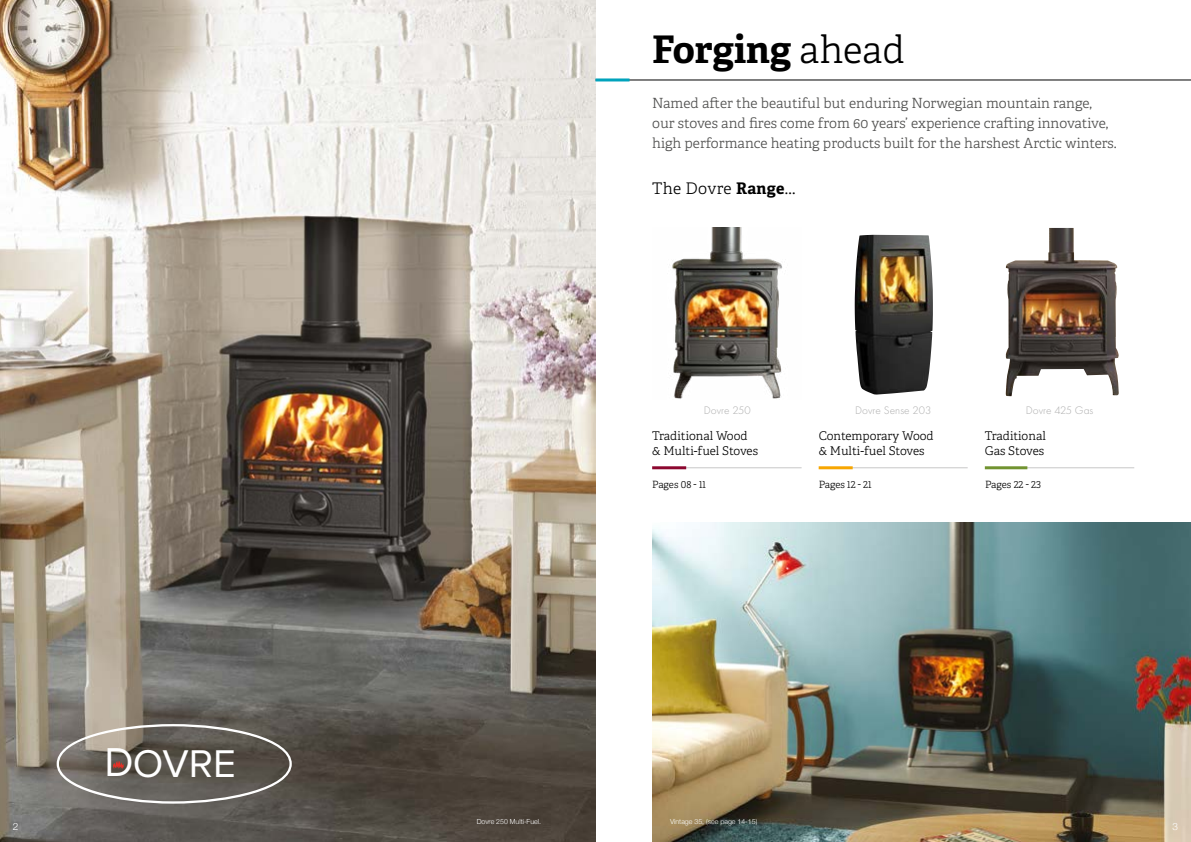
<style>
.page{position:relative;width:1191px;height:842px;background:#fff}
.page>*{position:absolute;margin:0;border:0;box-sizing:border-box;transform-origin:0 0}
.t1{font:40.1px "Proxima Nova";color:#fff}
.t2{font:700 38px "Adelle";color:#000}
.t3{font:300 16px "Adelle";letter-spacing:.015em;color:#000}
.t4{font:300 14px/20px "Adelle";color:#4f4f4e}
.t5{font:300 12px/15px "Adelle";color:#000}
.t6{font:300 11.4px "Futura PT";color:#adadad}
.t7{font:300 10px "Adelle";color:#000}
.t8{font:300 10px "Helvetica Neue";color:#fff}
.t9{font:300 7px "Helvetica Neue";color:#fff}
.s1{font-size:41.8px}
.s2{font-weight:300}
.s3{font-weight:700}
</style>
<div class="page">
<img style="left:652px;top:522px;width:539px;height:320px">
<hr style="left:678px;top:467px;width:123px;height:1px;background:#c8c7c8">
<hr style="left:652px;top:466px;width:34px;height:3px;background:#8c072f">
<hr style="left:985px;top:467px;width:149px;height:1px;background:#c8c7c8">
<hr style="left:984px;top:466px;width:43px;height:3px;background:#719330">
<img style="left:672px;top:228px;width:110px;height:171px">
<hr style="left:835px;top:467px;width:132px;height:1px;background:#c8c7c8">
<hr style="left:818px;top:466px;width:34px;height:3px;background:#f7a600">
<img style="left:0;top:0;width:595px;height:842px">
<hr style="left:595px;top:80px;width:596px;height:1px;background:#000">
<img style="left:1005px;top:228px;width:113px;height:168px">
<img style="left:854px;top:235px;width:79px;height:160px">
<svg style="left:57px;top:724px;width:235px;height:80px;background:#706a63"></svg>
<hr style="left:595px;top:78px;width:34px;height:3px;background:#00a3bc">
<p class="t8" style="left:13px;top:818px;width:7px">2</p>
<h1 class="t1" style="left:104px;top:733px;width:133px"><span class="s1">D</span>OVRE</h1>
<h2 class="t2" style="left:652px;top:25px;width:254px">Forging <span class="s2">ahead</span></h2>
<p class="t4" style="left:652px;top:93px;width:466px">Named after the beautiful but enduring Norwegian mountain range, our stoves and fires come from 60 years’ experience crafting innovative, high performance heating products built for the harshest Arctic winters.</p>
<p class="t3" style="left:652px;top:178px;width:145px">The Dovre <span class="s3">Range</span>...</p>
<p class="t6" style="left:704px;top:404px;width:48px">Dovre 250</p>
<p class="t6" style="left:855px;top:404px;width:77px">Dovre Sense 203</p>
<p class="t6" style="left:1025px;top:404px;width:69px">Dovre 425 Gas</p>
<p class="t5" style="left:652px;top:428px;width:107px">Traditional Wood &amp; Multi-fuel Stoves</p>
<p class="t5" style="left:818px;top:428px;width:116px">Contemporary Wood &amp; Multi-fuel Stoves</p>
<p class="t5" style="left:984px;top:428px;width:63px">Traditional<br>Gas Stoves</p>
<p class="t7" style="left:652px;top:478px;width:55px">Pages 08 - 11</p>
<p class="t7" style="left:818px;top:478px;width:54px">Pages 12 - 21</p>
<p class="t7" style="left:985px;top:478px;width:57px">Pages 22 - 23</p>
<p class="t9" style="left:476px;top:816px;width:66px">Dovre 250 Multi-Fuel.</p>
<p class="t9" style="left:670px;top:816px;width:89px">Vintage 35, (see page 14-15)</p>
<p class="t8" style="left:1172px;top:818px;width:7px">3</p>
</div>
